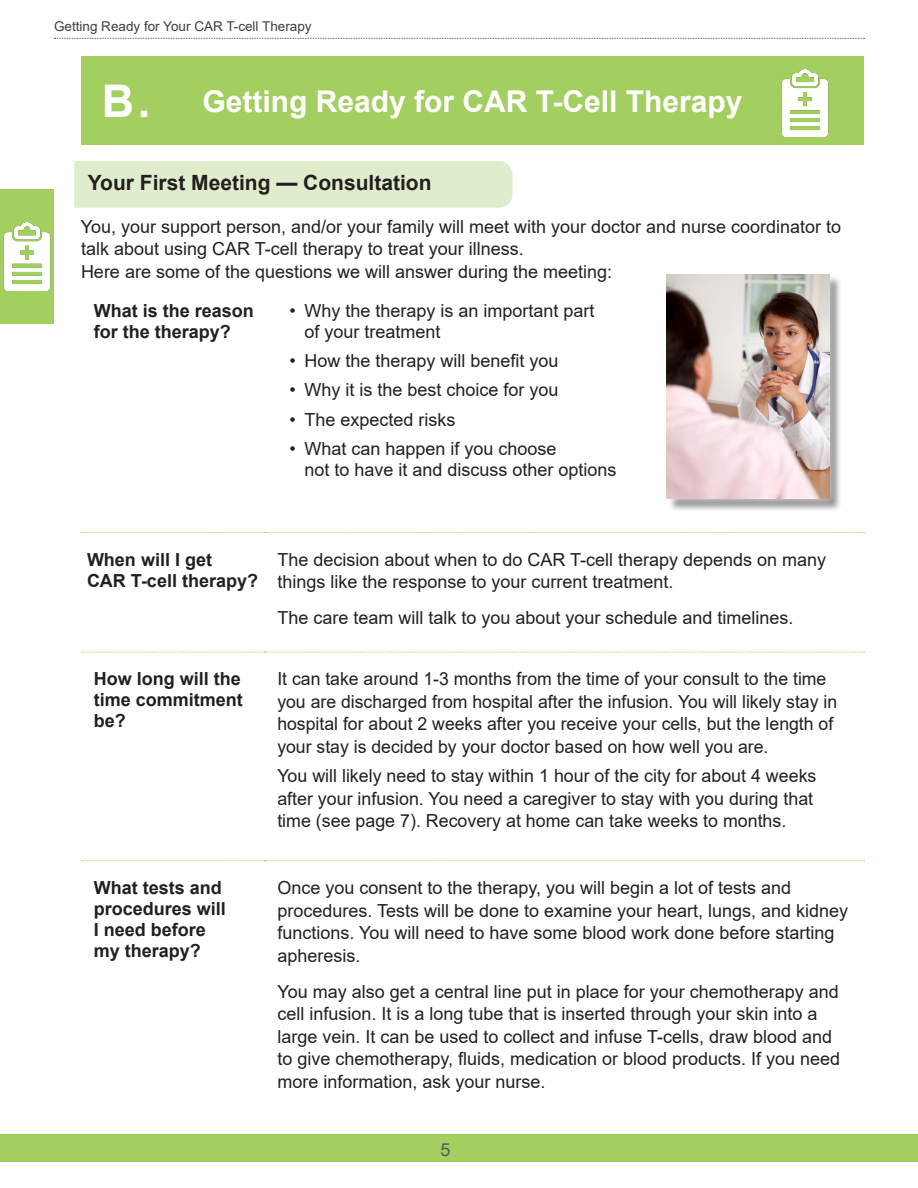
<style>
.page{position:relative;width:918px;height:1188px;background:#fff}
.page>*{position:absolute;margin:0;border:0;box-sizing:border-box;transform-origin:0 0}
.Letter_Main_Header{font:700 45px "Arial";color:#fff}
.Heading__Size_18_Bol{font:700 30px "Arial";color:#fff}
.Green_Subheading_Rou{font:700 21px "Arial";color:#231f20}
.Body_Text_2__12_15{font:18px/22.5px "Arial";color:#231f20}
.Heading__Size_12__Bo{font:700 18px/21px "Arial";color:#231f20}
.Body_Text_1_-_12_15{font:18px "Arial";color:#231f20}
.t1{font:18px "Arial";color:#57585a}
.t2{font:13.5px "Arial";color:#3e3e3f}
</style>
<div class="page">
<div style="left:81px;top:56px;width:783px;height:89px;background:#a2cf5f"></div>
<div style="left:74px;top:161px;width:439px;height:47px;background:#dfedcc"></div>
<svg style="left:81px;top:532px;width:784px;height:1px"></svg>
<svg style="left:81px;top:652px;width:784px;height:1px"></svg>
<svg style="left:81px;top:860px;width:784px;height:1px"></svg>
<img style="left:781px;top:69px;width:48px;height:68px">
<div style="left:668px;top:276px;width:175px;height:236px;background:#231f20;opacity:.5"></div>
<div style="left:660px;top:267px;width:176px;height:239px;background:#fff;opacity:.75"></div>
<img style="left:667px;top:274px;width:162px;height:225px">
<div style="left:0;top:189px;width:54px;height:135px;background:#a2cf5f"></div>
<div style="left:0;top:1134px;width:918px;height:28px;background:#a2cf5f"></div>
<svg style="left:54px;top:38px;width:811px;height:1px"></svg>
<img style="left:3px;top:223px;width:48px;height:67px">
<p class="t2" style="left:54px;top:17px;width:259px">Getting Ready for Your CAR T-cell Therapy</p>
<p class="Letter_Main_Header" style="left:102px;top:70px;width:50px">B.</p>
<p class="Heading__Size_18_Bol" style="left:202px;top:80px;width:542px">Getting Ready for CAR T-Cell Therapy</p>
<p class="Green_Subheading_Rou" style="left:88px;top:168px;width:345px">Your First Meeting — Consultation</p>
<p class="Body_Text_2__12_15" style="left:81px;top:215px;width:762px">You, your support person, and/or your family will meet with your doctor and nurse coordinator to talk about using CAR T-cell therapy to treat your illness.</p>
<p class="Body_Text_1_-_12_15" style="left:81px;top:259px;width:533px">Here are some of the questions we will answer during the meeting:</p>
<p class="Heading__Size_12__Bo" style="left:94px;top:300px;width:162px">What is the reason for the therapy?</p>
<p class="Body_Text_2__12_15" style="left:304px;top:300px;width:292px;line-height:21px;text-indent:-15px">• Why the therapy is an important part of your treatment</p>
<p class="Body_Text_2__12_15" style="left:289px;top:350px;width:271px">• How the therapy will benefit you</p>
<p class="Body_Text_2__12_15" style="left:289px;top:379px;width:271px">• Why it is the best choice for you</p>
<p class="Body_Text_2__12_15" style="left:289px;top:408px;width:168px">• The expected risks</p>
<p class="Body_Text_2__12_15" style="left:304px;top:438px;width:314px;line-height:21px;text-indent:-15px">• What can happen if you choose<br>not to have it and discuss other options</p>
<p class="Heading__Size_12__Bo" style="left:87px;top:549px;width:173px">When will I get<br>CAR T-cell therapy?</p>
<p class="Body_Text_2__12_15" style="left:277px;top:548px;width:550px">The decision about when to do CAR T-cell therapy depends on many things like the response to your current treatment.</p>
<p class="Body_Text_2__12_15" style="left:277px;top:607px;width:518px">The care team will talk to you about your schedule and timelines.</p>
<p class="Heading__Size_12__Bo" style="left:94px;top:669px;width:151px;text-align:justify">How long will the time commitment be?</p>
<p class="Body_Text_2__12_15" style="left:277px;top:668px;width:561px">It can take around 1-3 months from the time of your consult to the time you are discharged from hospital after the infusion. You will likely stay in hospital for about 2 weeks after you receive your cells, but the length of your stay is decided by your doctor based on how well you are.</p>
<p class="Body_Text_2__12_15" style="left:277px;top:765px;width:541px">You will likely need to stay within 1 hour of the city for about 4 weeks after your infusion. You need a caregiver to stay with you during that time (see page 7). Recovery at home can take weeks to months.</p>
<p class="Heading__Size_12__Bo" style="left:94px;top:877px;width:134px">What tests and procedures will<br>I need before my therapy?</p>
<p class="Body_Text_2__12_15" style="left:277px;top:876px;width:572px">Once you consent to the therapy, you will begin a lot of tests and procedures. Tests will be done to examine your heart, lungs, and kidney functions. You will need to have some blood work done before starting apheresis.</p>
<p class="Body_Text_2__12_15" style="left:277px;top:980px;width:564px">You may also get a central line put in place for your chemotherapy and cell infusion. It is a long tube that is inserted through your skin into a large vein. It can be used to collect and infuse T-cells, draw blood and to give chemotherapy, fluids, medication or blood products. If you need more information, ask your nurse.</p>
<p class="t1" style="left:440px;top:1137px;width:12px">5</p>
</div>
